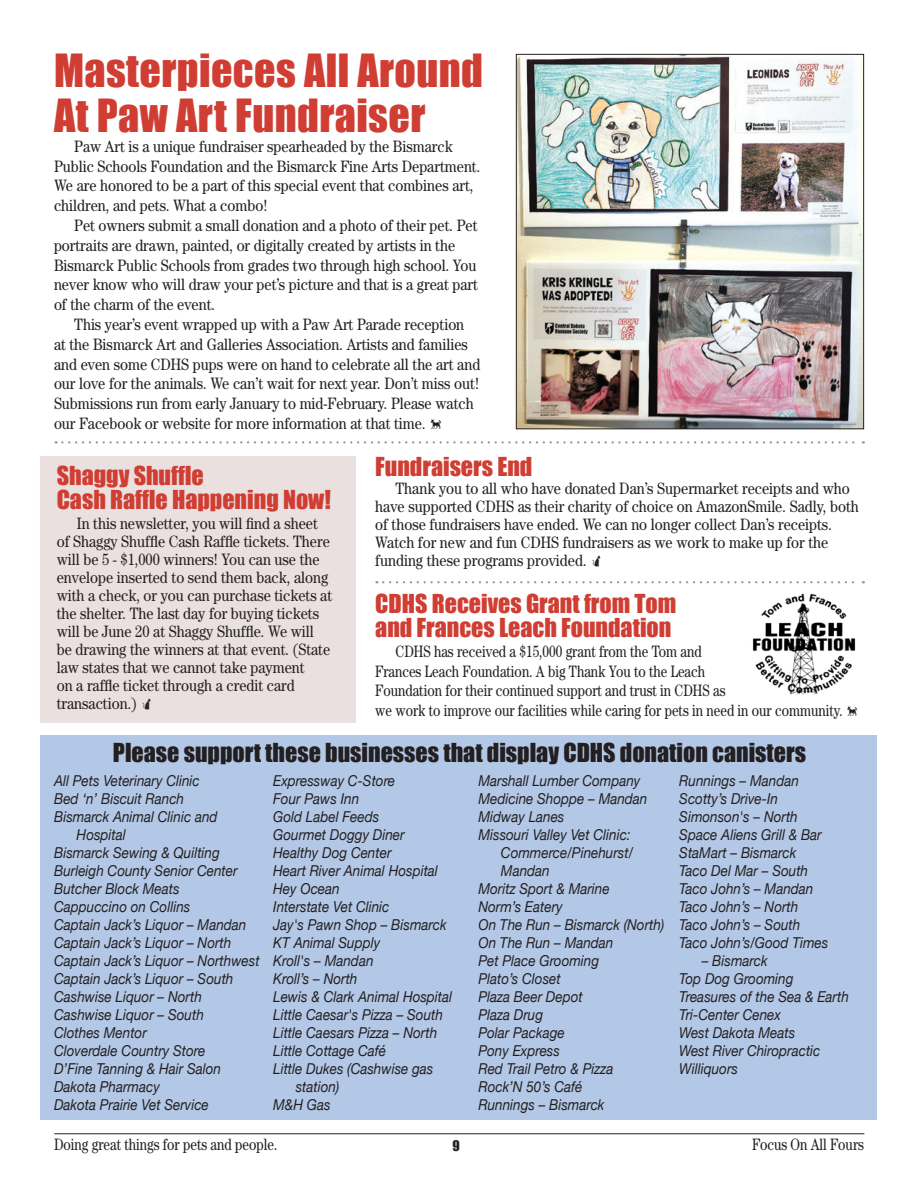
<style>
.page{position:relative;width:918px;height:1188px;background:#fff}
.page>*{position:absolute;margin:0;border:0;box-sizing:border-box;transform-origin:0 0}
.t1{font:42px "Impact";letter-spacing:.01em;color:#d03e33}
.Headline2{font:24px/24px "Impact";color:#d03e33}
.t2{font:24px "Impact";color:#231f20}
.t3{font:16.5px/18px "Century Std";color:#231f20;scale:.87 1}
.t4{font:16.5px/19.8px "Century Std";color:#231f20;scale:.8 1}
.Body_Copy{font:italic 15px/18px "Helvetica Neue";color:#231f20;scale:.9 1}
.t5{font:13.5px "Impact";color:#231f20}
</style>
<div class="page">
<div style="left:40px;top:456px;width:316px;height:267px;background:#eae0e0"></div>
<div style="left:40px;top:735px;width:838px;height:385px;background:#b3c8e6"></div>
<img style="left:518px;top:56px;width:344px;height:371px">
<div style="left:516px;top:54px;width:348px;height:375px;border:1px solid #231f20"></div>
<svg style="left:56px;top:441px;width:808px;height:3px"></svg>
<svg style="left:383px;top:581px;width:481px;height:2px"></svg>
<img style="left:752px;top:593px;width:104px;height:102px">
<hr style="left:54px;top:1134px;width:810px;height:1px;background:#231f20">
<p class="t1" style="left:54px;top:38px;width:431px">Masterpieces All Around</p>
<p class="t1" style="left:54px;top:83px;width:373px">At Paw Art Fundraiser</p>
<p class="t3" style="left:54px;top:136px;width:492px;line-height:19.8px;text-indent:20px">Paw Art is a unique fundraiser spearheaded by the Bismarck Public Schools Foundation and the Bismarck Fine Arts Department.<br>We are honored to be a part of this special event that combines art, children, and pets. What a combo!</p>
<p class="t3" style="left:54px;top:215px;width:489px;line-height:19.8px;text-indent:20px">Pet owners submit a small donation and a photo of their pet. Pet portraits are drawn, painted, or digitally created by artists in the Bismarck Public Schools from grades two through high school. You never know who will draw your pet’s picture and that is a great part of the charm of the event.</p>
<p class="t3" style="left:54px;top:314px;width:492px;line-height:19.8px;text-indent:20px">This year’s event wrapped up with a Paw Art Parade reception at the Bismarck Art and Galleries Association. Artists and families and even some CDHS pups were on hand to celebrate all the art and our love for the animals. We can’t wait for next year. Don’t miss out!<br>Submissions run from early January to mid-February. Please watch our Facebook or website for more information at that time.</p>
<p class="Headline2" style="left:57px;top:463px;width:149px">Shaggy Shuffle</p>
<p class="Headline2" style="left:57px;top:487px;width:276px">Cash Raffle Happening Now!</p>
<p class="t3" style="left:57px;top:514px;width:318px;text-indent:20px">In this newsletter, you will find a sheet of Shaggy Shuffle Cash Raffle tickets. There will be 5 - $1,000 winners! You can use the envelope inserted to send them back, along with a check, or you can purchase tickets at the shelter. The last day for buying tickets will be June 20 at Shaggy Shuffle. We will be drawing the winners at that event. (State law states that we cannot take payment<br>on a raffle ticket through a credit card transaction.)</p>
<p class="Headline2" style="left:375px;top:454px;width:159px">Fundraisers End</p>
<p class="t3" style="left:375px;top:479px;width:557px;text-indent:20px">Thank you to all who have donated Dan’s Supermarket receipts and who have supported CDHS as their charity of choice on AmazonSmile. Sadly, both of those fundraisers have ended. We can no longer collect Dan’s receipts.<br>Watch for new and fun CDHS fundraisers as we work to make up for the funding these programs provided.</p>
<p class="Headline2" style="left:375px;top:591px;width:303px">CDHS Receives Grant from Tom and Frances Leach Foundation</p>
<p class="t4" style="left:375px;top:641px;width:586px;text-indent:20px">CDHS has received a $15,000 grant from the Tom and<br>Frances Leach Foundation. A big Thank You to the Leach<br>Foundation for their continued support and trust in CDHS as<br>we work to improve our facilities while caring for pets in need in our community.</p>
<p class="t2" style="left:113px;top:734px;width:695px">Please support these businesses that display CDHS donation canisters</p>
<p class="Body_Copy" style="left:54px;top:772px;width:163px">All Pets Veterinary Clinic</p>
<p class="Body_Copy" style="left:54px;top:790px;width:146px">Bed ‘n’ Biscuit Ranch</p>
<p class="Body_Copy" style="left:77px;top:808px;width:158px;text-indent:-22px">Bismarck Animal Clinic and<br>Hospital</p>
<p class="Body_Copy" style="left:54px;top:844px;width:186px">Bismarck Sewing &amp; Quilting</p>
<p class="Body_Copy" style="left:54px;top:862px;width:205px">Burleigh County Senior Center</p>
<p class="Body_Copy" style="left:54px;top:880px;width:141px">Butcher Block Meats</p>
<p class="Body_Copy" style="left:54px;top:898px;width:153px">Cappuccino on Collins</p>
<p class="Body_Copy" style="left:54px;top:916px;width:215px">Captain Jack’s Liquor – Mandan</p>
<p class="Body_Copy" style="left:54px;top:934px;width:198px">Captain Jack’s Liquor – North</p>
<p class="Body_Copy" style="left:54px;top:952px;width:230px">Captain Jack’s Liquor – Northwest</p>
<p class="Body_Copy" style="left:54px;top:970px;width:201px">Captain Jack’s Liquor – South</p>
<p class="Body_Copy" style="left:54px;top:988px;width:166px">Cashwise Liquor – North</p>
<p class="Body_Copy" style="left:54px;top:1006px;width:168px">Cashwise Liquor – South</p>
<p class="Body_Copy" style="left:54px;top:1024px;width:105px">Clothes Mentor</p>
<p class="Body_Copy" style="left:54px;top:1042px;width:170px">Cloverdale Country Store</p>
<p class="Body_Copy" style="left:54px;top:1060px;width:187px">D’Fine Tanning &amp; Hair Salon</p>
<p class="Body_Copy" style="left:54px;top:1078px;width:119px">Dakota Pharmacy</p>
<p class="Body_Copy" style="left:54px;top:1096px;width:173px">Dakota Prairie Vet Service</p>
<p class="Body_Copy" style="left:273px;top:772px;width:137px">Expressway C-Store</p>
<p class="Body_Copy" style="left:273px;top:790px;width:97px">Four Paws Inn</p>
<p class="Body_Copy" style="left:273px;top:808px;width:119px">Gold Label Feeds</p>
<p class="Body_Copy" style="left:273px;top:826px;width:148px">Gourmet Doggy Diner</p>
<p class="Body_Copy" style="left:273px;top:844px;width:133px">Healthy Dog Center</p>
<p class="Body_Copy" style="left:273px;top:862px;width:185px">Heart River Animal Hospital</p>
<p class="Body_Copy" style="left:273px;top:880px;width:75px">Hey Ocean</p>
<p class="Body_Copy" style="left:273px;top:898px;width:131px">Interstate Vet Clinic</p>
<p class="Body_Copy" style="left:273px;top:916px;width:194px">Jay's Pawn Shop – Bismarck</p>
<p class="Body_Copy" style="left:273px;top:934px;width:120px">KT Animal Supply</p>
<p class="Body_Copy" style="left:273px;top:952px;width:113px">Kroll's – Mandan</p>
<p class="Body_Copy" style="left:273px;top:970px;width:95px">Kroll’s – North</p>
<p class="Body_Copy" style="left:273px;top:988px;width:200px">Lewis &amp; Clark Animal Hospital</p>
<p class="Body_Copy" style="left:273px;top:1006px;width:190px">Little Caesar's Pizza – South</p>
<p class="Body_Copy" style="left:273px;top:1024px;width:184px">Little Caesars Pizza – North</p>
<p class="Body_Copy" style="left:273px;top:1042px;width:127px">Little Cottage Café</p>
<p class="Body_Copy" style="left:296px;top:1060px;width:155px;text-indent:-22px">Little Dukes (Cashwise gas station)</p>
<p class="Body_Copy" style="left:273px;top:1096px;width:65px">M&amp;H Gas</p>
<p class="Body_Copy" style="left:478px;top:772px;width:182px">Marshall Lumber Company</p>
<p class="Body_Copy" style="left:478px;top:790px;width:189px">Medicine Shoppe – Mandan</p>
<p class="Body_Copy" style="left:478px;top:808px;width:97px">Midway Lanes</p>
<p class="Body_Copy" style="left:501px;top:826px;width:148px;text-indent:-22px">Missouri Valley Vet Clinic:<br>Commerce/Pinehurst/<br>Mandan</p>
<p class="Body_Copy" style="left:478px;top:880px;width:147px">Moritz Sport &amp; Marine</p>
<p class="Body_Copy" style="left:478px;top:898px;width:95px">Norm’s Eatery</p>
<p class="Body_Copy" style="left:478px;top:916px;width:208px">On The Run – Bismarck (North)</p>
<p class="Body_Copy" style="left:478px;top:934px;width:152px">On The Run – Mandan</p>
<p class="Body_Copy" style="left:478px;top:952px;width:136px">Pet Place Grooming</p>
<p class="Body_Copy" style="left:478px;top:970px;width:93px">Plato’s Closet</p>
<p class="Body_Copy" style="left:478px;top:988px;width:117px">Plaza Beer Depot</p>
<p class="Body_Copy" style="left:478px;top:1006px;width:73px">Plaza Drug</p>
<p class="Body_Copy" style="left:478px;top:1024px;width:97px">Polar Package</p>
<p class="Body_Copy" style="left:478px;top:1042px;width:92px">Pony Express</p>
<p class="Body_Copy" style="left:478px;top:1060px;width:152px">Red Trail Petro &amp; Pizza</p>
<p class="Body_Copy" style="left:478px;top:1078px;width:117px">Rock’N 50’s Café</p>
<p class="Body_Copy" style="left:478px;top:1096px;width:142px">Runnings – Bismarck</p>
<p class="Body_Copy" style="left:679px;top:772px;width:134px">Runnings – Mandan</p>
<p class="Body_Copy" style="left:679px;top:790px;width:111px">Scotty’s Drive-In</p>
<p class="Body_Copy" style="left:679px;top:808px;width:133px">Simonson's – North</p>
<p class="Body_Copy" style="left:679px;top:826px;width:160px">Space Aliens Grill &amp; Bar</p>
<p class="Body_Copy" style="left:679px;top:844px;width:132px">StaMart – Bismarck</p>
<p class="Body_Copy" style="left:679px;top:862px;width:145px">Taco Del Mar – South</p>
<p class="Body_Copy" style="left:679px;top:880px;width:150px">Taco John’s – Mandan</p>
<p class="Body_Copy" style="left:679px;top:898px;width:134px">Taco John’s – North</p>
<p class="Body_Copy" style="left:679px;top:916px;width:136px">Taco John’s – South</p>
<p class="Body_Copy" style="left:679px;top:934px;width:167px">Taco John’s/Good Times</p>
<p class="Body_Copy" style="left:702px;top:952px;width:75px">– Bismarck</p>
<p class="Body_Copy" style="left:679px;top:970px;width:128px">Top Dog Grooming</p>
<p class="Body_Copy" style="left:679px;top:988px;width:190px">Treasures of the Sea &amp; Earth</p>
<p class="Body_Copy" style="left:679px;top:1006px;width:115px">Tri-Center Cenex</p>
<p class="Body_Copy" style="left:679px;top:1024px;width:130px">West Dakota Meats</p>
<p class="Body_Copy" style="left:679px;top:1042px;width:158px">West River Chiropractic</p>
<p class="Body_Copy" style="left:679px;top:1060px;width:67px">Williquors</p>
<p class="t4" style="left:54px;top:1134px;width:281px">Doing great things for pets and people.</p>
<p class="t5" style="left:452px;top:1136px;width:9px">9</p>
<p class="t4" style="left:752px;top:1134px;width:141px">Focus On All Fours</p>
</div>
